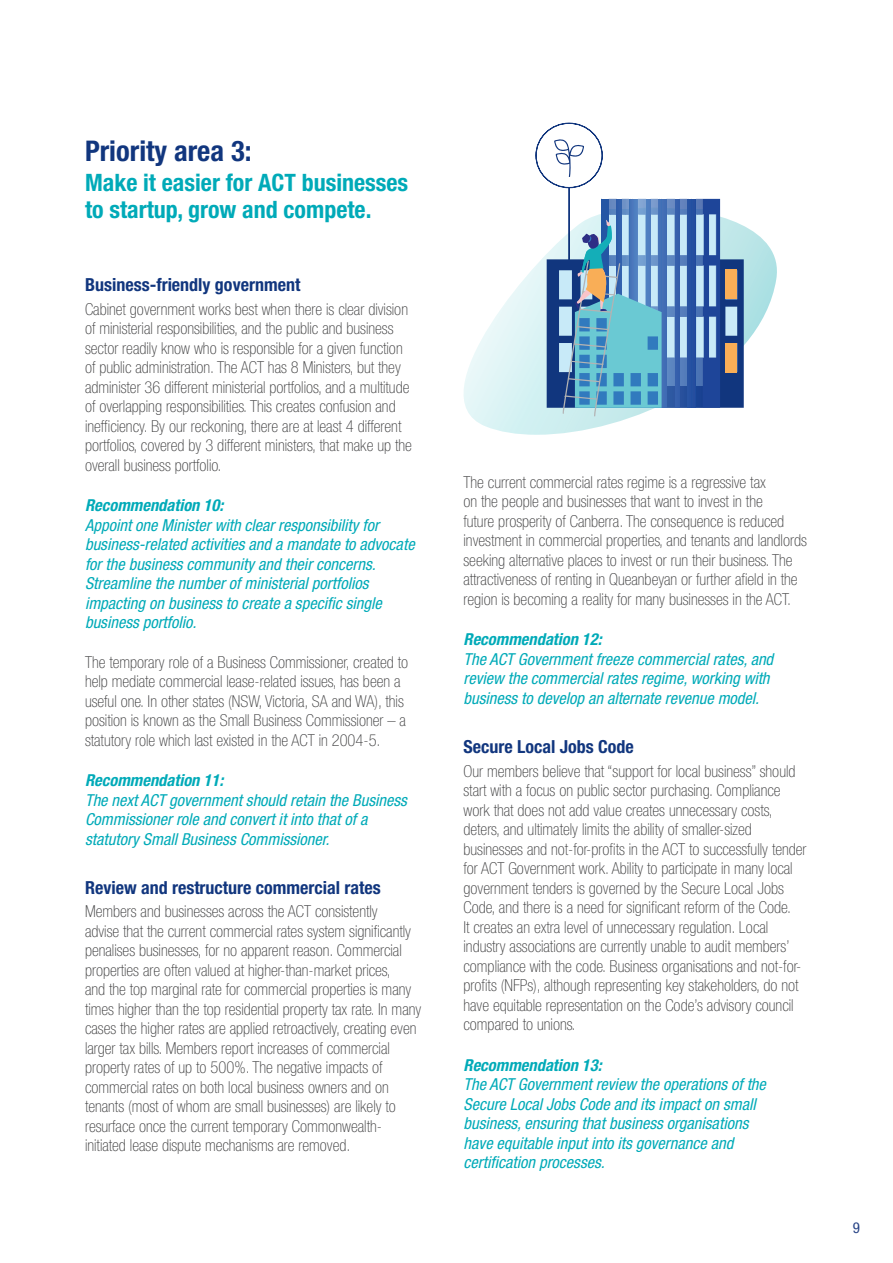
<style>
.page{position:relative;width:893px;height:1263px;background:#fff}
.page>*{position:absolute;margin:0;border:0;box-sizing:border-box;transform-origin:0 0}
.t1{font:700 condensed 28.5px "Helvetica Neue LT Std";color:#11367e}
.Heading_2{font:700 condensed 24px/27px "Helvetica Neue LT Std";color:#00aab8}
.Heading_3{font:700 condensed 18px "Helvetica Neue LT Std";color:#11367e}
.t2{font:100 condensed 16.5px/19.5px "Helvetica Neue LT Std";color:#3e3e3f}
.recommendation{font:italic condensed 16.5px/19.5px "Helvetica Neue LT Std";color:#00aab8}
.recommendation_headi{font:italic 700 condensed 16.5px "Helvetica Neue LT Std";color:#00aab8}
.t3{font:condensed 15px "Helvetica Neue LT Std";color:#284486}
</style>
<div class="page">
<div style="left:569px;top:187px;width:1px;height:141px;border:1px solid #11367e"></div>
<svg style="left:535px;top:122px;width:68px;height:67px"></svg>
<svg style="left:464px;top:226px;width:313px;height:209px"></svg>
<svg style="left:547px;top:199px;width:197px;height:217px;background:#6e9bc2"></svg>
<div style="left:725px;top:269px;width:12px;height:30px;background:#f9ae57"></div>
<div style="left:725px;top:343px;width:12px;height:30px;background:#f9ae57"></div>
<p class="t1" style="left:85px;top:133px;width:168px">Priority area 3:</p>
<p class="Heading_2" style="left:85px;top:168px;width:325px">Make it easier for ACT businesses to startup, grow and compete.</p>
<p class="Heading_3" style="left:85px;top:274px;width:217px">Business-friendly government</p>
<p class="t2" style="left:85px;top:299px;width:328px">Cabinet government works best when there is clear division of ministerial responsibilities, and the public and business sector readily know who is responsible for a given function of public administration. The ACT has 8 Ministers, but they administer 36 different ministerial portfolios, and a multitude of overlapping responsibilities. This creates confusion and inefficiency. By our reckoning, there are at least 4 different portfolios, covered by 3 different ministers, that make up the overall business portfolio.</p>
<p class="recommendation_headi" style="left:85px;top:496px;width:140px">Recommendation 10:</p>
<p class="recommendation" style="left:85px;top:516px;width:331px">Appoint one Minister with clear responsibility for business-related activities and a mandate to advocate for the business community and their concerns.<br>Streamline the number of ministerial portfolios impacting on business to create a specific single business portfolio.</p>
<p class="t2" style="left:85px;top:652px;width:325px">The temporary role of a Business Commissioner, created to help mediate commercial lease-related issues, has been a useful one. In other states (NSW, Victoria, SA and WA), this position is known as the Small Business Commissioner – a statutory role which last existed in the ACT in 2004-5.</p>
<p class="recommendation_headi" style="left:85px;top:770px;width:140px">Recommendation 11:</p>
<p class="recommendation" style="left:85px;top:790px;width:323px">The next ACT government should retain the Business<br>Commissioner role and convert it into that of a statutory Small Business Commissioner.</p>
<p class="Heading_3" style="left:85px;top:876px;width:297px">Review and restructure commercial rates</p>
<p class="t2" style="left:85px;top:901px;width:338px">Members and businesses across the ACT consistently<br>advise that the current commercial rates system significantly penalises businesses, for no apparent reason. Commercial properties are often valued at higher-than-market prices,<br>and the top marginal rate for commercial properties is many times higher than the top residential property tax rate. In many cases the higher rates are applied retroactively, creating even larger tax bills. Members report increases of commercial property rates of up to 500%. The negative impacts of commercial rates on both local business owners and on tenants (most of whom are small businesses) are likely to resurface once the current temporary Commonwealth&shy;initiated lease dispute mechanisms are removed.</p>
<p class="t2" style="left:463px;top:472px;width:345px">The current commercial rates regime is a regressive tax<br>on the people and businesses that want to invest in the<br>future prosperity of Canberra. The consequence is reduced investment in commercial properties, and tenants and landlords seeking alternative places to invest or run their business. The attractiveness of renting in Queanbeyan or further afield in the region is becoming a reality for many businesses in the ACT.</p>
<p class="recommendation_headi" style="left:463px;top:629px;width:140px">Recommendation 12:</p>
<p class="recommendation" style="left:463px;top:650px;width:311px">The ACT Government freeze commercial rates, and review the commercial rates regime, working with business to develop an alternate revenue model.</p>
<p class="Heading_3" style="left:463px;top:735px;width:172px">Secure Local Jobs Code</p>
<p class="t2" style="left:463px;top:761px;width:345px">Our members believe that “support for local business” should start with a focus on public sector purchasing. Compliance work that does not add value creates unnecessary costs, deters, and ultimately limits the ability of smaller-sized businesses and not-for-profits in the ACT to successfully tender for ACT Government work. Ability to participate in many local government tenders is governed by the Secure Local Jobs Code, and there is a need for significant reform of the Code.<br>It creates an extra level of unnecessary regulation. Local industry associations are currently unable to audit members’ compliance with the code. Business organisations and not-for&shy;profits (NFPs), although representing key stakeholders, do not have equitable representation on the Code’s advisory council compared to unions.</p>
<p class="recommendation_headi" style="left:463px;top:1055px;width:140px">Recommendation 13:</p>
<p class="recommendation" style="left:463px;top:1075px;width:304px">The ACT Government review the operations of the Secure Local Jobs Code and its impact on small business, ensuring that business organisations have equitable input into its governance and certification processes.</p>
<p class="t3" style="left:853px;top:1219px;width:9px">9</p>
</div>
